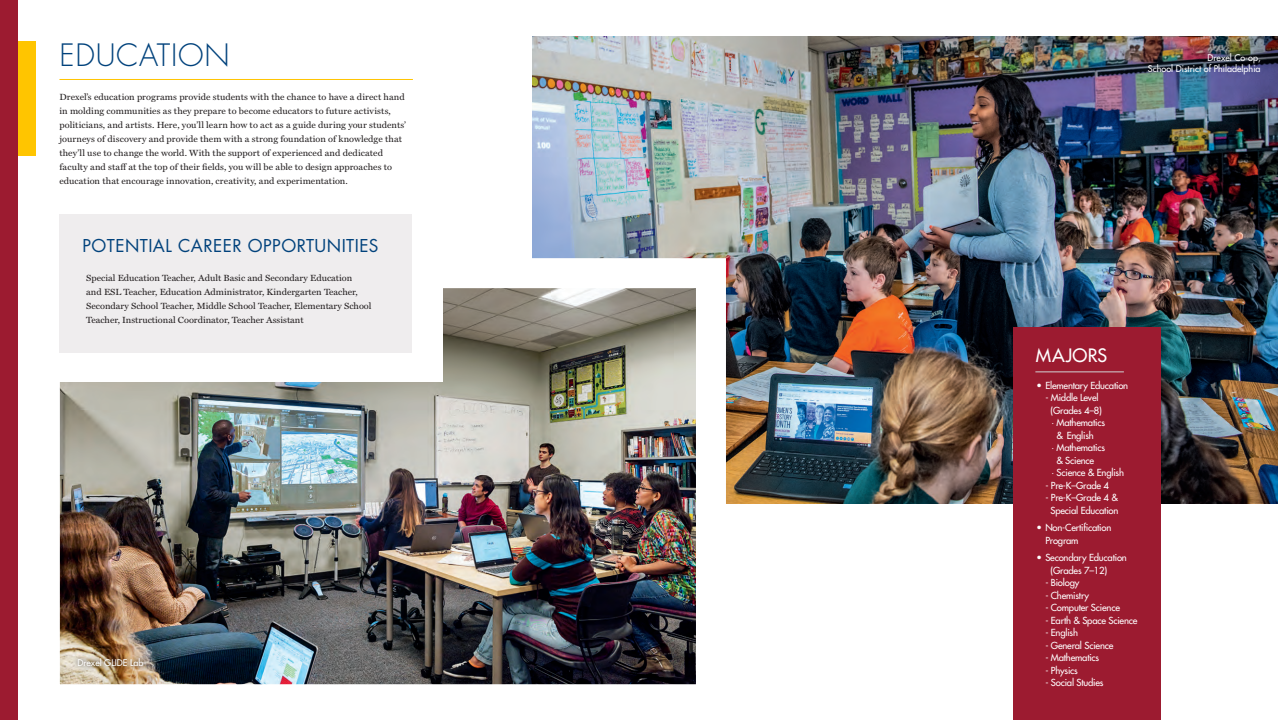
<style>
.page{position:relative;width:1278px;height:720px;background:#fff}
.page>*{position:absolute;margin:0;border:0;box-sizing:border-box;transform-origin:0 0}
.t1{font:300 30px "Futura Std";letter-spacing:.025em;color:#01427c}
.t2{font:500 18px "Futura Std";letter-spacing:.02em;color:#fff}
.t3{font:17.2px "Futura Std";letter-spacing:.025em;color:#01427c}
.Major_Bullets{font:500 9.5px/12.5px "Futura Std";letter-spacing:-.02em;color:#fff;text-align:center}
.Copy{font:9px/14px "Miller Text";color:#231f20;scale:1.04 1}
.t4{font:500 9px "Futura Std";color:#fff}
</style>
<div class="page">
<img style="left:532px;top:36px;width:746px;height:468px">
<img style="left:59px;top:243px;width:682px;height:442px">
<hr style="left:59px;top:79px;width:354px;height:1px;background:#ffc500">
<div style="left:0;top:0;width:18px;height:720px;background:#9c1b30"></div>
<div style="left:18px;top:41px;width:18px;height:115px;background:#ffc500"></div>
<div style="left:1013px;top:327px;width:148px;height:393px;background:#9c1b30"></div>
<hr style="left:1035px;top:372px;width:89px;height:1px;background:#d1d2d4">
<svg style="left:73px;top:653px;width:76px;height:18px"></svg>
<div style="left:18px;top:270px;width:425px;height:111px;background:#fff"></div>
<div style="left:59px;top:214px;width:353px;height:139px;background:#efedee"></div>
<p class="t1" style="left:59px;top:37px;width:172px">EDUCATION</p>
<p class="Copy" style="left:59px;top:90px;width:335px">Drexel’s education programs provide students with the chance to have a direct hand in molding communities as they prepare to become educators to future activists, politicians, and artists. Here, you’ll learn how to act as a guide during your students’ journeys of discovery and provide them with a strong foundation of knowledge that they’ll use to change the world. With the support of experienced and dedicated faculty and staff at the top of their fields, you will be able to design approaches to education that encourage innovation, creativity, and experimentation.</p>
<p class="t3" style="left:83px;top:235px;width:298px">POTENTIAL CAREER OPPORTUNITIES</p>
<p class="Copy" style="left:86px;top:271px;width:276px">Special Education Teacher, Adult Basic and Secondary Education<br>and ESL Teacher, Education Administrator, Kindergarten Teacher, Secondary School Teacher, Middle School Teacher, Elementary School Teacher, Instructional Coordinator, Teacher Assistant</p>
<p class="t4" style="left:77px;top:657px;width:68px">Drexel GLIDE Lab</p>
<p class="t4" style="left:1207px;top:52px;width:55px">Drexel Co-op,</p>
<p class="t4" style="left:1148px;top:63px;width:114px">School District of Philadelphia</p>
<p class="t2" style="left:1036px;top:344px;width:73px">MAJORS</p>
<p class="Major_Bullets" style="left:1036px;top:379px;width:93px">• Elementary Education</p>
<p class="Major_Bullets" style="left:1045px;top:392px;width:55px">- Middle Level</p>
<p class="Major_Bullets" style="left:1050px;top:404px;width:53px">(Grades 4–8)</p>
<p class="Major_Bullets" style="left:1051px;top:417px;width:55px">· Mathematics</p>
<p class="Major_Bullets" style="left:1056px;top:429px;width:39px">&amp; English</p>
<p class="Major_Bullets" style="left:1051px;top:442px;width:55px">· Mathematics</p>
<p class="Major_Bullets" style="left:1056px;top:454px;width:39px">&amp; Science</p>
<p class="Major_Bullets" style="left:1051px;top:467px;width:74px">· Science &amp; English</p>
<p class="Major_Bullets" style="left:1045px;top:479px;width:65px">- Pre-K–Grade 4</p>
<p class="Major_Bullets" style="left:1045px;top:492px;width:75px">- Pre-K–Grade 4 &amp;<br>Special Education</p>
<p class="Major_Bullets" style="left:1045px;top:522px;width:68px;text-align:left;text-indent:-9px">• Non-Certification<br>Program</p>
<p class="Major_Bullets" style="left:1036px;top:552px;width:92px">• Secondary Education (Grades 7–12)</p>
<p class="Major_Bullets" style="left:1045px;top:577px;width:36px">- Biology</p>
<p class="Major_Bullets" style="left:1045px;top:589px;width:45px">- Chemistry</p>
<p class="Major_Bullets" style="left:1045px;top:602px;width:76px">- Computer Science</p>
<p class="Major_Bullets" style="left:1045px;top:614px;width:94px">- Earth &amp; Space Science</p>
<p class="Major_Bullets" style="left:1045px;top:627px;width:34px">- English</p>
<p class="Major_Bullets" style="left:1045px;top:639px;width:70px">- General Science</p>
<p class="Major_Bullets" style="left:1045px;top:652px;width:55px">- Mathematics</p>
<p class="Major_Bullets" style="left:1045px;top:664px;width:34px">- Physics</p>
<p class="Major_Bullets" style="left:1045px;top:677px;width:60px">- Social Studies</p>
</div>
